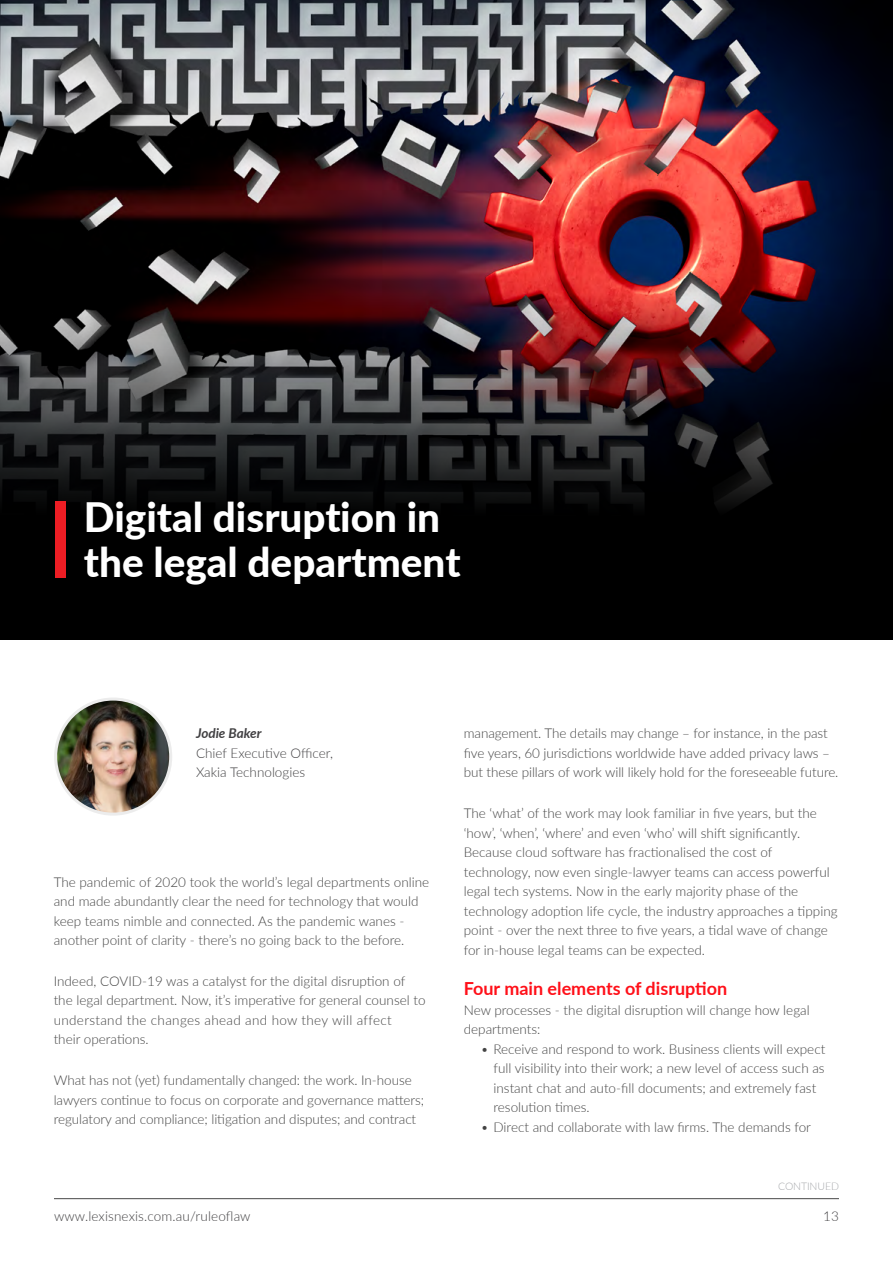
<style>
.page{position:relative;width:893px;height:1263px;background:#fff}
.page>*{position:absolute;margin:0;border:0;box-sizing:border-box;transform-origin:0 0}
.t1{font:800 40.5px/45px "Lato";color:#fff}
.t2{font:700 18px "Lato";color:#ff1019}
.t3{font:300 13.5px/19.5px "Lato";color:#434343}
.t4{font:300 13.5px/19.5px "Lato";color:#414042}
.t5{font:italic 700 13.5px "Lato";color:#414042}
.t6{font:300 10.5px "Lato";letter-spacing:-.01em;color:#a7a9ac}
</style>
<div class="page">
<hr style="left:54px;top:1198px;width:785px;height:1px;background:#000">
<img style="left:0;top:0;width:893px;height:280px">
<svg style="left:0;top:280px;width:893px;height:305px;background:#221619"></svg>
<div style="left:54px;top:697px;width:118px;height:119px;border:9px solid #434343;border-radius:50%"></div>
<img style="left:57px;top:700px;width:112px;height:112px;border-radius:56px">
<div style="left:0;top:585px;width:893px;height:55px;background:#000"></div>
<div style="left:55px;top:501px;width:10px;height:76px;background:#ed1d24"></div>
<h1 class="t1" style="left:84px;top:493px;width:378px">Digital disrupt ion in the legal department</h1>
<p class="t5" style="left:196px;top:723px;width:67px">Jodie Baker</p>
<p class="t4" style="left:196px;top:743px;width:138px">Chief Executive Officer,<br>Xakia Technologies</p>
<p class="t3" style="left:54px;top:871px;width:377px">The pandemic of 2020 took the world’s legal departments online and made abundantly clear the need for technology that would keep teams nimble and connected. As the pandemic wanes - another point of clarity - there’s no going back to the before.</p>
<p class="t3" style="left:54px;top:971px;width:373px">Indeed, COVID-19 was a catalyst for the digital disruption of the legal department. Now, it’s imperative for general counsel to understand the changes ahead and how they will affect<br>their operations.</p>
<p class="t3" style="left:54px;top:1070px;width:372px">What has not (yet) fundamentally changed: the work. In-house lawyers continue to focus on corporate and governance matters; regulatory and compliance; litigation and disputes; and contract</p>
<p class="t3" style="left:464px;top:723px;width:376px">management. The details may change – for instance, in the past five years, 60 jurisdictions worldwide have added privacy laws – but these pillars of work will likely hold for the foreseeable future.</p>
<p class="t3" style="left:464px;top:803px;width:375px">The ‘what’ of the work may look familiar in five years, but the ‘how’, ‘when’, ‘where’ and even ‘who’ will shift significantly.<br>Because cloud software has fractionalised the cost of technology, now even single-lawyer teams can access powerful legal tech systems. Now in the early majority phase of the technology adoption life cycle, the industry approaches a tipping point - over the next three to five years, a tidal wave of change for in-house legal teams can be expected.</p>
<h2 class="t2" style="left:464px;top:976px;width:265px">Four main elements of disruption</h2>
<p class="t3" style="left:464px;top:1000px;width:347px">New processes - the digital disruption will change how legal departments:</p>
<p class="t3" style="left:493px;top:1039px;width:333px;text-indent:-13px">• Receive and respond to work. Business clients will expect full visibility into their work; a new level of access such as instant chat and auto-fill documents; and extremely fast resolution times.</p>
<p class="t3" style="left:481px;top:1117px;width:332px">• Direct and collaborate with law firms. The demands for</p>
<p class="t6" style="left:778px;top:1179px;width:62px">CONTINUED</p>
<p class="t4" style="left:54px;top:1206px;width:198px">www.lexisnexis.com.au/ruleoflaw</p>
<p class="t4" style="left:823px;top:1206px;width:17px">13</p>
</div>
